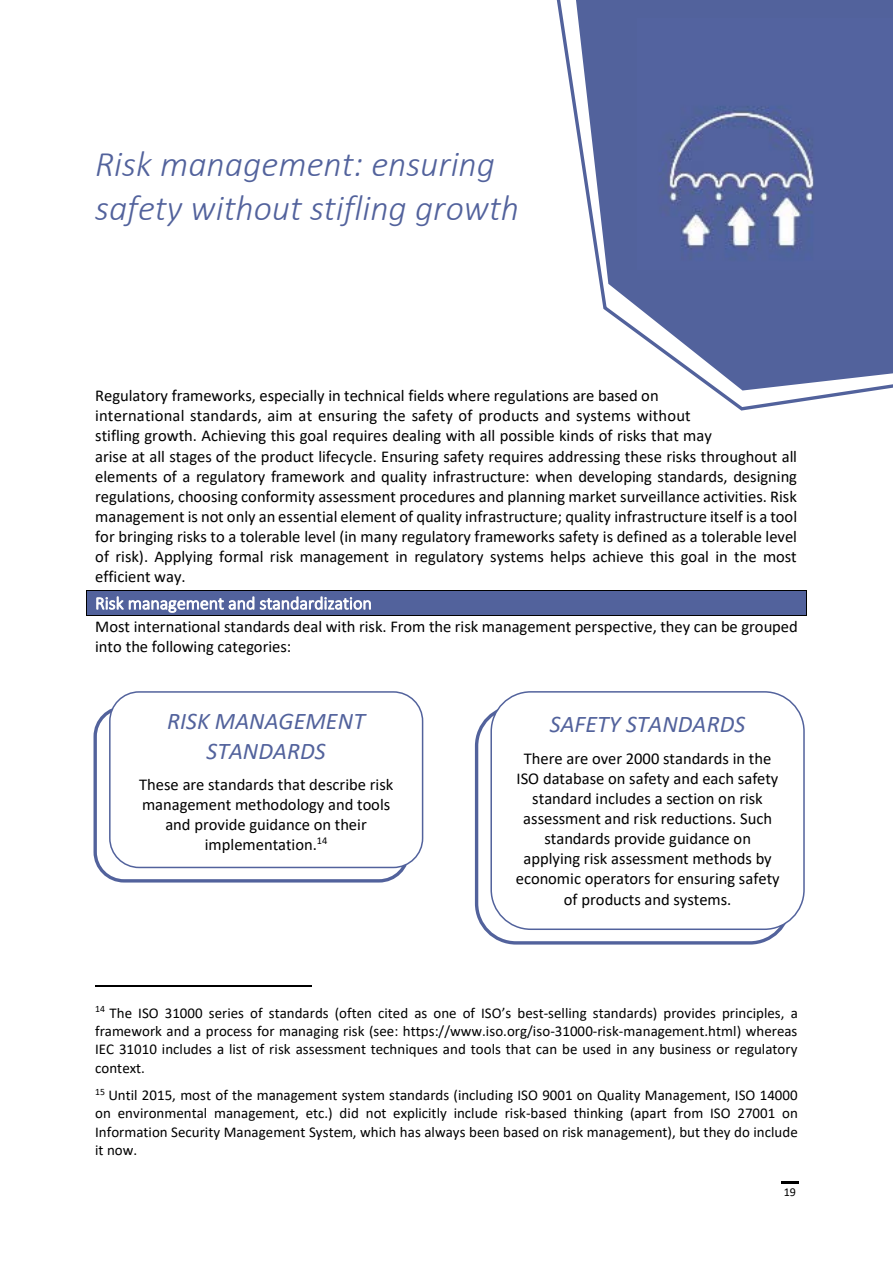
<style>
.page{position:relative;width:893px;height:1263px;background:#fff}
.page>*{position:absolute;margin:0;border:0;box-sizing:border-box;transform-origin:0 0}
.t1{font:italic 300 36px/44px "Calibri";color:#52629c}
.t2{font:italic 24px/29.4px "Calibri";color:#52629c;text-align:center}
.t3{font:300 18px "Calibri";color:#fff}
.t4{font:16.5px/20.1px "Calibri";color:#000}
.t5{font:15px/18.3px "Calibri";letter-spacing:.005em;color:#000;text-align:justify}
.t6{font:12px "Calibri";color:#000}
.t7{font:10.5px "Calibri";color:#000}
</style>
<div class="page">
<div style="left:87px;top:591px;width:719px;height:24px;background:#52629c"></div>
<hr style="left:86px;top:590px;width:721px;height:1px;background:#000">
<hr style="left:86px;top:615px;width:721px;height:1px;background:#000">
<svg style="left:86px;top:591px;width:1px;height:24px"></svg>
<svg style="left:806px;top:591px;width:1px;height:24px"></svg>
<hr style="left:95px;top:986px;width:216px;height:1px;background:#000">
<div style="left:93px;top:706px;width:317px;height:176px;border:3px solid #52629c;border-radius:29px"></div>
<div style="left:110px;top:692px;width:313px;height:175px;background:#fff;border-radius:29px"></div>
<div style="left:109px;top:691px;width:314px;height:177px;border:2px solid #52629c;border-radius:29px"></div>
<div style="left:475px;top:705px;width:316px;height:239px;border:3px solid #52629c;border-radius:39px"></div>
<div style="left:491px;top:692px;width:313px;height:237px;background:#fff;border-radius:40px"></div>
<div style="left:490px;top:691px;width:315px;height:239px;border:2px solid #52629c;border-radius:40px"></div>
<svg style="left:713px;top:390px;width:164px;height:21px"></svg>
<svg style="left:781px;top:1181px;width:18px;height:2px"></svg>
<svg style="left:556px;top:0;width:337px;height:390px;fill:#52629c"></svg>
<img style="left:638px;top:19px;width:255px;height:250px">
<h1 class="t1" style="left:95px;top:142px;width:425px">Risk management: ensuring safety without stifling growth</h1>
<p class="t4" style="left:95px;top:385px;width:703px">Regulatory frameworks, especially in technical fields where regulations are based on<br>international standards, aim at ensuring the safety of products and systems without<br>stifling growth. Achieving this goal requires dealing with all possible kinds of risks that may<br>arise at all stages of the product lifecycle. Ensuring safety requires addressing these risks throughout all elements of a regulatory framework and quality infrastructure: when developing standards, designing regulations, choosing conformity assessment procedures and planning market surveillance activities. Risk management is not only an essential element of quality infrastructure; quality infrastructure itself is a tool for bringing risks to a tolerable level (in many regulatory frameworks safety is defined as a tolerable level of risk). Applying formal risk management in regulatory systems helps achieve this goal in the most efficient way.</p>
<p class="t3" style="left:95px;top:592px;width:278px">Risk management and standardization</p>
<p class="t4" style="left:95px;top:616px;width:704px">Most international standards deal with risk. From the risk management perspective, they can be grouped into the following categories:</p>
<h2 class="t2" style="left:167px;top:706px;width:199px">RISK MANAGEMENT<br>STANDARDS</h2>
<p class="t4" style="left:139px;top:774px;width:256px;text-align:center">These are standards that describe risk management methodology and tools and provide guidance on their implementation.<sup>14</sup></p>
<p class="t7" style="left:122px;top:782px;width:40px">• 14</p>
<p class="t7" style="left:122px;top:803px;width:40px">• 15</p>
<h2 class="t2" style="left:550px;top:709px;width:197px">SAFETY STANDARDS</h2>
<p class="t4" style="left:516px;top:748px;width:265px;text-align:center">There are over 2000 standards in the ISO database on safety and each safety standard includes a section on risk assessment and risk reductions. Such standards provide guidance on applying risk assessment methods by economic operators for ensuring safety of products and systems.</p>
<p class="t5" style="left:95px;top:1003px;width:704px"><sup>14</sup> The ISO 31000 series of standards (often cited as one of ISO’s best-selling standards) provides principles, a framework and a process for managing risk (see: https://www.iso.org/iso-31000-risk-management.html) whereas IEC 31010 includes a list of risk assessment techniques and tools that can be used in any business or regulatory context.</p>
<p class="t5" style="left:95px;top:1085px;width:704px"><sup>15</sup> Until 2015, most of the management system standards (including ISO 9001 on Quality Management, ISO 14000 on environmental management, etc.) did not explicitly include risk-based thinking (apart from ISO 27001 on Information Security Management System, which has always been based on risk management), but they do include it now.</p>
<p class="t6" style="left:784px;top:1184px;width:14px">19</p>
</div>
